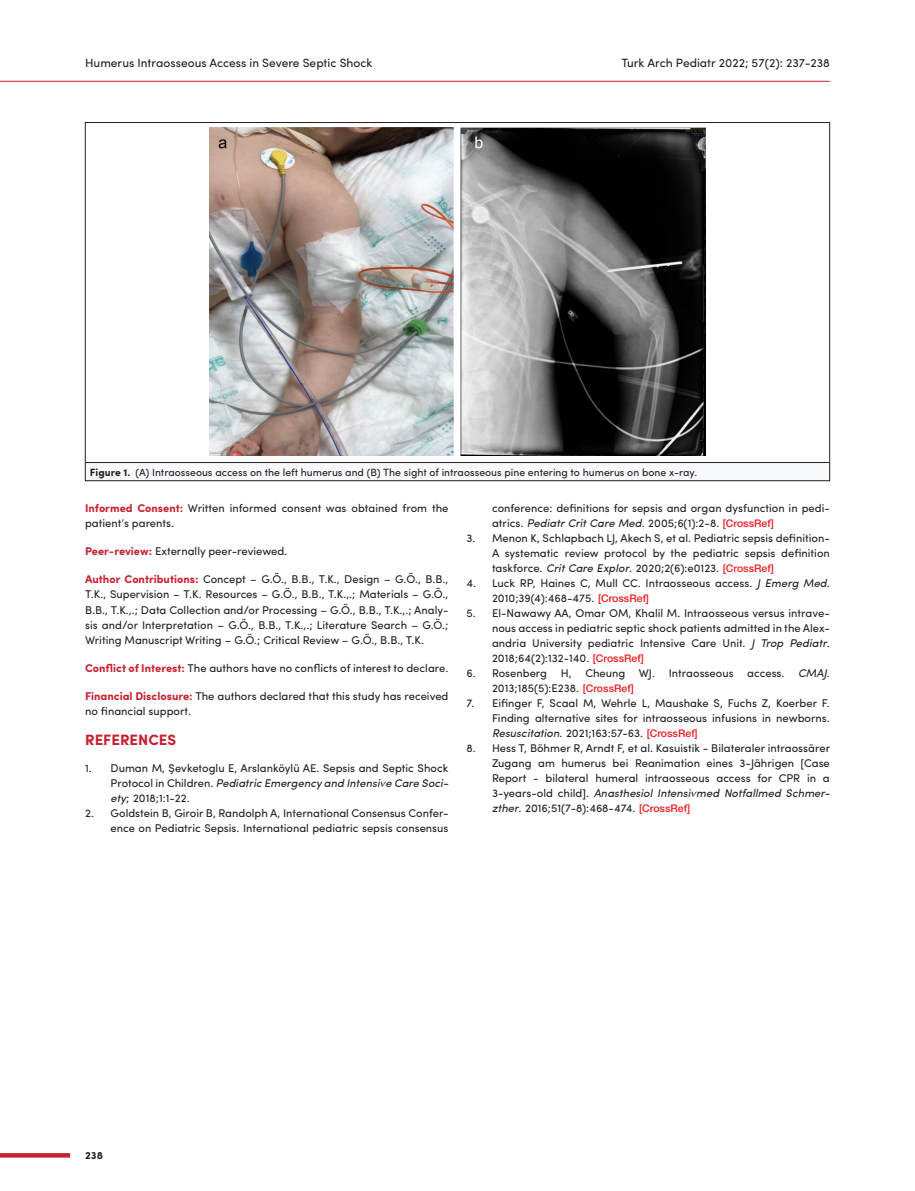
<style>
.page{position:relative;width:915px;height:1191px;background:#fff}
.page>*{position:absolute;margin:0;border:0;box-sizing:border-box;transform-origin:0 0}
.t1{font:700 15px "Sofia Pro";color:#c7202e}
.t2{font:12px "Sofia Pro";color:#231f20}
.t3{font:11.25px/15px "Sofia Pro";color:#231f20;text-align:justify}
.t4{font:10.5px "Sofia Pro";color:#231f20}
.t5{font:700 10.5px "Sofia Pro";color:#231f20}
.s1{font-weight:700}
.s2{font-weight:700;color:#c7202e}
.s3{font-style:italic}
.s4{font-family:"Helvetica Neue LT Std";font-weight:500;font-size:10.5px;color:#ee1d23}
</style>
<div class="page">
<hr style="left:0;top:81px;width:829px;height:1px;background:#c7202e">
<img style="left:210px;top:127px;width:495px;height:328px">
<div style="left:85px;top:463px;width:744px;height:19px;background:#f7f9fa"></div>
<hr style="left:85px;top:462px;width:744px;height:1px;background:#231f20">
<svg style="left:0;top:1153px;width:70px;height:4px"></svg>
<p class="t2" style="left:85px;top:54px;width:289px">Humerus Intraosseous Access in Severe Septic Shock</p>
<p class="t2" style="left:621px;top:54px;width:210px">Turk Arch Pediatr 2022; 57(2): 237-238</p>
<p class="t4" style="left:90px;top:464px;width:608px"><span class="s1">Figure 1.</span> (A) Intraosseous access on the left humerus and (B) The sight of intraosseous pine entering to humerus on bone x-ray.</p>
<p class="t3" style="left:85px;top:499px;width:365px"><span class="s2">Informed Consent:</span> Written informed consent was obtained from the patient’s parents.</p>
<p class="t3" style="left:85px;top:543px;width:203px"><span class="s2">Peer-review:</span> Externally peer-reviewed.</p>
<p class="t3" style="left:85px;top:571px;width:365px"><span class="s2">Author Contributions:</span> Concept – G.Ö., B.B., T.K., Design – G.Ö., B.B., T.K., Supervision – T.K. Resources – G.Ö., B.B., T.K.,.; Materials – G.Ö., B.B., T.K.,.; Data Collection and/or Processing – G.Ö., B.B., T.K.,.; Analy&shy;sis and/or Interpretation – G.Ö., B.B., T.K.,.; Literature Search – G.Ö.; Writing Manuscript Writing – G.Ö.; Critical Review – G.Ö., B.B., T.K.</p>
<p class="t3" style="left:85px;top:660px;width:365px"><span class="s2">Conflict of Interest:</span> The authors have no conflicts of interest to declare.</p>
<p class="t3" style="left:85px;top:687px;width:365px"><span class="s2">Financial Disclosure:</span> The authors declared that this study has received no financial support.</p>
<h1 class="t1" style="left:85px;top:728px;width:93px">REFERENCES</h1>
<p class="t3" style="left:111px;top:760px;width:339px;text-indent:-26px">1. Duman M, Şevketoglu E, Arslanköylü AE. Sepsis and Septic Shock Protocol in Children. <span class="s3">Pediatric Emergency and Intensive Care Soci&shy;ety</span>; 2018;1:1-22.</p>
<p class="t3" style="left:85px;top:805px;width:365px;text-align:right">2. Goldstein B, Giroir B, Randolph A, International Consensus Confer&shy;ence on Pediatric Sepsis. International pediatric sepsis consensus</p>
<p class="t3" style="left:492px;top:499px;width:339px">conference: definitions for sepsis and organ dysfunction in pedi&shy;atrics. <span class="s3">Pediatr Crit Care Med</span>. 2005;6(1):2-8. <span class="s4">[CrossRef]</span></p>
<p class="t3" style="left:492px;top:530px;width:339px;text-indent:-26px">3. Menon K, Schlapbach LJ, Akech S, et al. Pediatric sepsis definition-A systematic review protocol by the pediatric sepsis definition taskforce. <span class="s3">Crit Care Explor</span>. 2020;2(6):e0123. <span class="s4">[CrossRef]</span></p>
<p class="t3" style="left:492px;top:575px;width:339px;text-indent:-26px">4. Luck RP, Haines C, Mull CC. Intraosseous access. <span class="s3">J Emerg Med</span>.<br>2010;39(4):468-475. <span class="s4">[CrossRef]</span></p>
<p class="t3" style="left:492px;top:605px;width:339px;text-indent:-26px">5. El-Nawawy AA, Omar OM, Khalil M. Intraosseous versus intrave&shy;nous access in pediatric septic shock patients admitted in the Alex&shy;andria University pediatric Intensive Care Unit. <span class="s3">J Trop Pediatr</span>.<br>2018;64(2):132-140. <span class="s4">[CrossRef]</span></p>
<p class="t3" style="left:492px;top:665px;width:339px;text-indent:-26px">6. Rosenberg H, Cheung WJ. Intraosseous access. <span class="s3">CMAJ</span>.<br>2013;185(5):E238. <span class="s4">[CrossRef]</span></p>
<p class="t3" style="left:492px;top:695px;width:339px;text-indent:-26px">7. Eifinger F, Scaal M, Wehrle L, Maushake S, Fuchs Z, Koerber F.<br>Finding alternative sites for intraosseous infusions in newborns.<br><span class="s3">Resuscitation</span>. 2021;163:57-63. <span class="s4">[CrossRef]</span></p>
<p class="t3" style="left:492px;top:740px;width:339px;text-indent:-26px">8. Hess T, Böhmer R, Arndt F, et al. Kasuistik - Bilateraler intraossärer Zugang am humerus bei Reanimation eines 3-Jährigen [Case Report - bilateral humeral intraosseous access for CPR in a 3-years-old child]. <span class="s3">Anasthesiol Intensivmed Notfallmed Schmer&shy;zther</span>. 2016;51(7-8):468-474. <span class="s4">[CrossRef]</span></p>
<p class="t5" style="left:85px;top:1147px;width:19px">238</p>
</div>
